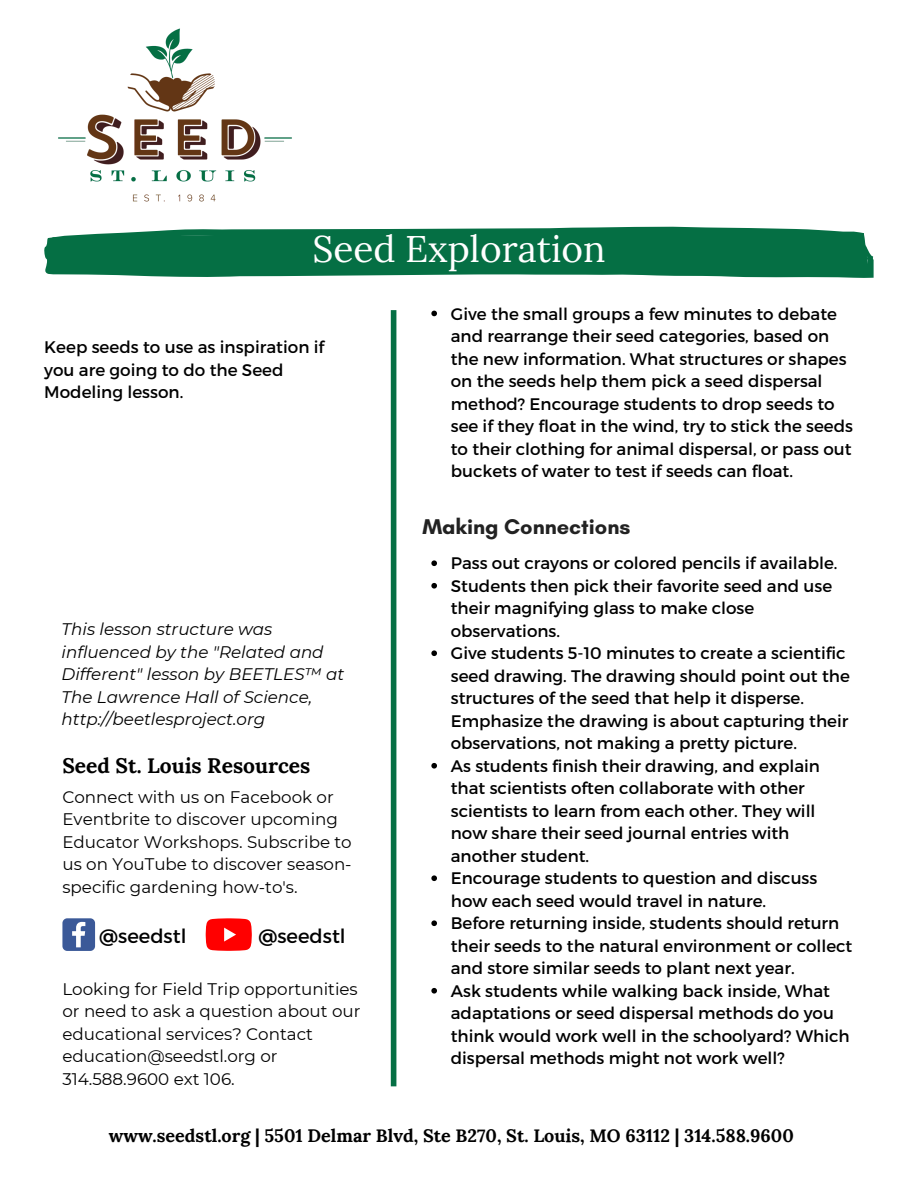
<style>
.page{position:relative;width:918px;height:1188px;background:#fff}
.page>*{position:absolute;margin:0;border:0;box-sizing:border-box;transform-origin:0 0}
.t1{font:37.05px "Lora";color:#fff}
.t2{font:700 21.75px "Glacial Indifference";color:#222}
.t3{font:700 21px "Lora";color:#000}
.t4{font:19.5px "Montserrat";color:#000}
.t5{font:700 18px "Lora";color:#000}
.t6{font:16.8px/22.5px "Montserrat";color:#000}
.t7{font:italic 16.8px/22.5px "Montserrat";color:#000}
</style>
<div class="page">
<img style="left:58px;top:28px;width:234px;height:174px">
<div style="left:391px;top:310px;width:5px;height:776px;background:#056f44"></div>
<svg style="left:62px;top:918px;width:33px;height:33px"></svg>
<svg style="left:206px;top:918px;width:46px;height:33px;background:#ff2020"></svg>
<svg style="left:44px;top:227px;width:829px;height:51px;background:#1d7d56"></svg>
<svg style="left:431px;top:311px;width:6px;height:5px"></svg>
<svg style="left:431px;top:560px;width:6px;height:6px"></svg>
<svg style="left:431px;top:583px;width:6px;height:6px"></svg>
<svg style="left:431px;top:650px;width:6px;height:6px"></svg>
<svg style="left:431px;top:763px;width:6px;height:6px"></svg>
<svg style="left:431px;top:875px;width:6px;height:6px"></svg>
<svg style="left:431px;top:920px;width:6px;height:6px"></svg>
<svg style="left:431px;top:988px;width:6px;height:6px"></svg>
<h1 class="t1" style="left:312px;top:225px;width:295px">Seed Exploration</h1>
<p class="t6" style="left:451px;top:302px;width:404px">Give the small groups a few minutes to debate and rearrange their seed categories, based on the new information. What structures or shapes on the seeds help them pick a seed dispersal method? Encourage students to drop seeds to see if they float in the wind, try to stick the seeds to their clothing for animal dispersal, or pass out buckets of water to test if seeds can float.</p>
<p class="t6" style="left:44px;top:335px;width:282px">Keep seeds to use as inspiration if you are going to do the Seed<br>Modeling lesson.</p>
<p class="t7" style="left:62px;top:618px;width:284px">This lesson structure was influenced by the "Related and<br>Different" lesson by BEETLES™ at<br>The Lawrence Hall of Science, http://beetlesproject.org</p>
<p class="t3" style="left:62px;top:752px;width:250px">Seed St. Louis Resources</p>
<p class="t6" style="left:62px;top:785px;width:291px">Connect with us on Facebook or<br>Eventbrite to discover upcoming<br>Educator Workshops. Subscribe to us on YouTube to discover season&shy;specific gardening how-to's.</p>
<p class="t4" style="left:99px;top:923px;width:89px">@seedstl</p>
<p class="t4" style="left:259px;top:923px;width:89px">@seedstl</p>
<p class="t6" style="left:62px;top:977px;width:299px">Looking for Field Trip opportunities or need to ask a question about our educational services? Contact education@seedstl.org or<br>314.588.9600 ext 106.</p>
<p class="t2" style="left:422px;top:513px;width:210px">Making Connections</p>
<p class="t6" style="left:451px;top:551px;width:403px">Pass out crayons or colored pencils if available.<br>Students then pick their favorite seed and use their magnifying glass to make close observations.<br>Give students 5-10 minutes to create a scientific seed drawing. The drawing should point out the structures of the seed that help it disperse.<br>Emphasize the drawing is about capturing their observations, not making a pretty picture.<br>As students finish their drawing, and explain that scientists often collaborate with other scientists to learn from each other. They will now share their seed journal entries with another student.<br>Encourage students to question and discuss how each seed would travel in nature.<br>Before returning inside, students should return their seeds to the natural environment or collect and store similar seeds to plant next year.<br>Ask students while walking back inside, What adaptations or seed dispersal methods do you think would work well in the schoolyard? Which dispersal methods might not work well?</p>
<p class="t5" style="left:109px;top:1124px;width:686px">www.seedstl.org | 5501 Delmar Blvd, Ste B270, St. Louis, MO 63112 | 314.588.9600</p>
</div>
